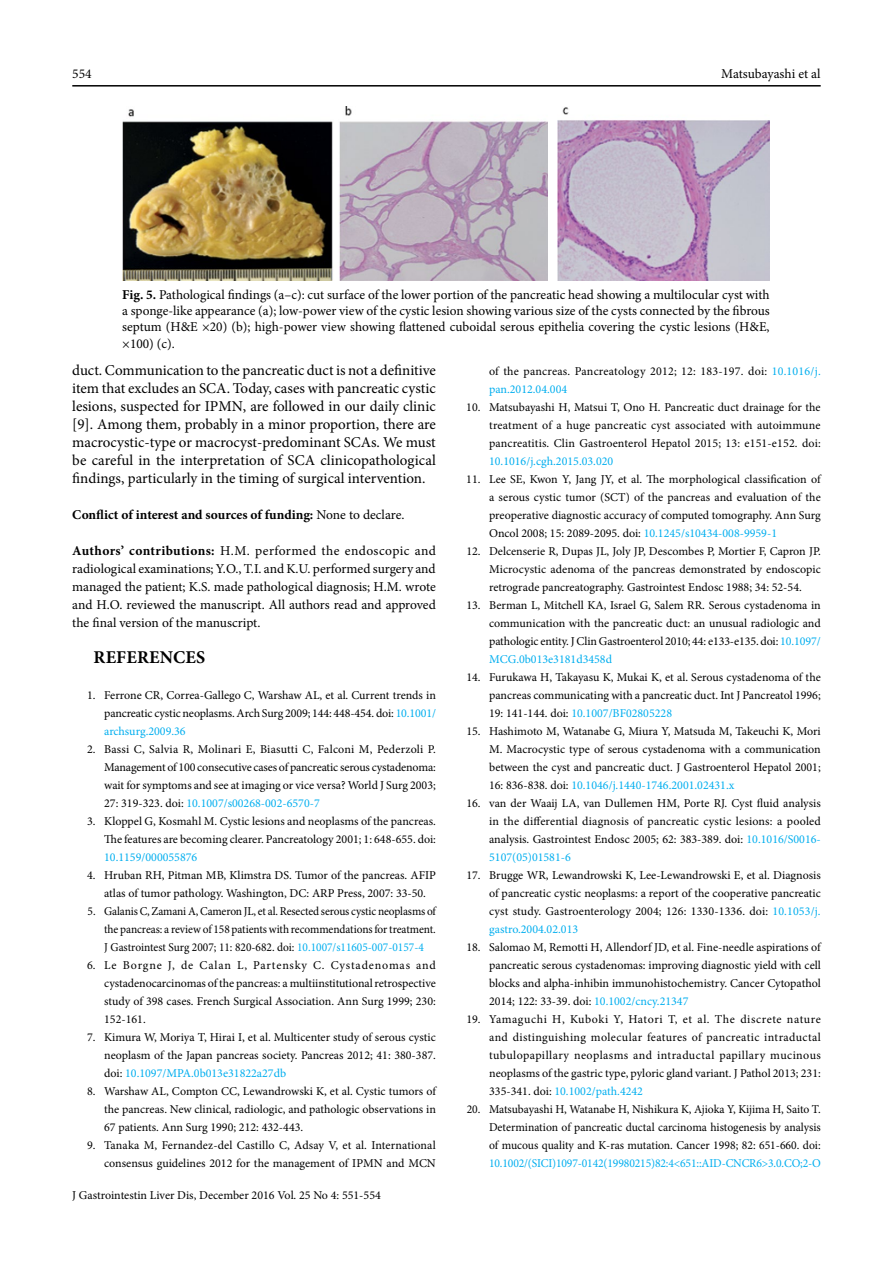
<style>
.page{position:relative;width:893px;height:1263px;background:#fff}
.page>*{position:absolute;margin:0;border:0;box-sizing:border-box;transform-origin:0 0}
.t1{font:700 18px "Minion Pro";letter-spacing:.01em;color:#000}
.t2{font:15px/18px "Minion Pro";color:#000;text-align:justify}
.t3{font:13.5px/18px "Minion Pro";letter-spacing:-.005em;color:#000;text-align:justify}
.t4{font:700 13.5px "Minion Pro";color:#000}
.t5{font:12px/18px "Minion Pro";color:#000;text-align:justify}
.t6{font:12px/18px "Minion Pro";color:#000;text-align:justify;scale:.95 1}
.t7{font:12px "Minion Pro";letter-spacing:-.01em;color:#00aeef}
.s1{font-weight:700}
.s2{font-weight:400}
.s3{color:#00aeef}
</style>
<div class="page">
<hr style="left:72px;top:85px;width:749px;height:2px;background:#000">
<img style="left:122px;top:106px;width:425px;height:175px">
<img style="left:557px;top:107px;width:213px;height:174px">
<p class="t3" style="left:72px;top:65px;width:21px">554</p>
<p class="t3" style="left:721px;top:65px;width:101px">Matsubayashi et al</p>
<p class="t3" style="left:122px;top:287px;width:649px;line-height:16.2px"><span class="s1">Fig. 5.</span> Pathological findings (a–c): cut surface of the lower portion of the pancreatic head showing a multilocular cyst with a sponge-like appearance (a); low-power view of the cystic lesion showing various size of the cysts connected by the fibrous septum (H&amp;E ×20) (b); high-power view showing flattened cuboidal serous epithelia covering the cystic lesions (H&amp;E, ×100) (c).</p>
<p class="t2" style="left:72px;top:361px;width:365px">duct. Communication to the pancreatic duct is not a definitive item that excludes an SCA. Today, cases with pancreatic cystic lesions, suspected for IPMN, are followed in our daily clinic [9]. Among them, probably in a minor proportion, there are macrocystic-type or macrocyst-predominant SCAs. We must be careful in the interpretation of SCA clinicopathological findings, particularly in the timing of surgical intervention.</p>
<p class="t4" style="left:72px;top:505px;width:334px">Conflict of interest and sources of funding: <span class="s2">None to declare.</span></p>
<p class="t3" style="left:72px;top:542px;width:365px"><span class="s1">Authors’ contributions:</span> H.M. performed the endoscopic and radiological examinations; Y.O., T.I. and K.U. performed surgery and managed the patient; K.S. made pathological diagnosis; H.M. wrote and H.O. reviewed the manuscript. All authors read and approved the final version of the manuscript.</p>
<h1 class="t1" style="left:94px;top:645px;width:113px">REFERENCES</h1>
<p class="t5" style="left:104px;top:686px;width:333px;text-indent:-17px">1. Ferrone CR, Correa-Gallego C, Warshaw AL, et al. Current trends in pancreatic cystic neoplasms. Arch Surg 2009; 144: 448-454. doi: <span class="s3">10.1001/ archsurg.2009.36</span></p>
<p class="t5" style="left:104px;top:740px;width:333px;text-indent:-17px">2. Bassi C, Salvia R, Molinari E, Biasutti C, Falconi M, Pederzoli P.<br>Management of 100 consecutive cases of pancreatic serous cystadenoma: wait for symptoms and see at imaging or vice versa? World J Surg 2003; 27: 319-323. doi: <span class="s3">10.1007/s00268-002-6570-7</span></p>
<p class="t5" style="left:87px;top:812px;width:350px;text-align:right">3. Kloppel G, Kosmahl M. Cystic lesions and neoplasms of the pancreas.<br>The features are becoming clearer. Pancreatology 2001; 1: 648-655. doi:</p>
<p class="t7" style="left:104px;top:849px;width:95px">10.1159/000055876</p>
<p class="t5" style="left:87px;top:866px;width:350px;text-align:center">4. Hruban RH, Pitman MB, Klimstra DS. Tumor of the pancreas. AFIP atlas of tumor pathology. Washington, DC: ARP Press, 2007: 33-50.</p>
<p class="t6" style="left:104px;top:902px;width:351px;text-indent:-17px">5. Galanis C, Zamani A, Cameron JL, et al. Resected serous cystic neoplasms of the pancreas: a review of 158 patients with recommendations for treatment.<br>J Gastrointest Surg 2007; 11: 820-682. doi: <span class="s3">10.1007/s11605-007-0157-4</span></p>
<p class="t5" style="left:104px;top:956px;width:333px;text-indent:-17px">6. Le Borgne J, de Calan L, Partensky C. Cystadenomas and cystadenocarcinomas of the pancreas: a multiinstitutional retrospective study of 398 cases. French Surgical Association. Ann Surg 1999; 230:<br>152-161.</p>
<p class="t5" style="left:104px;top:1028px;width:333px;text-indent:-17px">7. Kimura W, Moriya T, Hirai I, et al. Multicenter study of serous cystic neoplasm of the Japan pancreas society. Pancreas 2012; 41: 380-387. doi: <span class="s3">10.1097/MPA.0b013e31822a27db</span></p>
<p class="t5" style="left:104px;top:1082px;width:333px;text-indent:-17px">8. Warshaw AL, Compton CC, Lewandrowski K, et al. Cystic tumors of the pancreas. New clinical, radiologic, and pathologic observations in 67 patients. Ann Surg 1990; 212: 432-443.</p>
<p class="t5" style="left:87px;top:1136px;width:350px;text-align:right">9. Tanaka M, Fernandez-del Castillo C, Adsay V, et al. International consensus guidelines 2012 for the management of IPMN and MCN</p>
<p class="t5" style="left:72px;top:1187px;width:310px">J Gastrointestin Liver Dis, December 2016 Vol. 25 No 4: 551-554</p>
<p class="t5" style="left:489px;top:362px;width:333px">of the pancreas. Pancreatology 2012; 12: 183-197. doi: <span class="s3">10.1016/j. pan.2012.04.004</span></p>
<p class="t5" style="left:489px;top:398px;width:333px;text-indent:-23px">10. Matsubayashi H, Matsui T, Ono H. Pancreatic duct drainage for the treatment of a huge pancreatic cyst associated with autoimmune pancreatitis. Clin Gastroenterol Hepatol 2015; 13: e151-e152. doi:</p>
<p class="t7" style="left:489px;top:453px;width:126px">10.1016/j.cgh.2015.03.020</p>
<p class="t5" style="left:489px;top:470px;width:333px;text-indent:-23px">11. Lee SE, Kwon Y, Jang JY, et al. The morphological classification of a serous cystic tumor (SCT) of the pancreas and evaluation of the preoperative diagnostic accuracy of computed tomography. Ann Surg Oncol 2008; 15: 2089-2095. doi: <span class="s3">10.1245/s10434-008-9959-1</span></p>
<p class="t5" style="left:489px;top:542px;width:333px;text-indent:-23px">12. Delcenserie R, Dupas JL, Joly JP, Descombes P, Mortier F, Capron JP.<br>Microcystic adenoma of the pancreas demonstrated by endoscopic retrograde pancreatography. Gastrointest Endosc 1988; 34: 52-54.</p>
<p class="t5" style="left:489px;top:596px;width:333px;text-indent:-23px">13. Berman L, Mitchell KA, Israel G, Salem RR. Serous cystadenoma in communication with the pancreatic duct: an unusual radiologic and pathologic entity. J Clin Gastroenterol 2010; 44: e133-e135. doi: <span class="s3">10.1097/ MCG.0b013e3181d3458d</span></p>
<p class="t5" style="left:489px;top:668px;width:333px;text-indent:-23px">14. Furukawa H, Takayasu K, Mukai K, et al. Serous cystadenoma of the pancreas communicating with a pancreatic duct. Int J Pancreatol 1996; 19: 141-144. doi: <span class="s3">10.1007/BF02805228</span></p>
<p class="t5" style="left:489px;top:722px;width:333px;text-indent:-23px">15. Hashimoto M, Watanabe G, Miura Y, Matsuda M, Takeuchi K, Mori M. Macrocystic type of serous cystadenoma with a communication between the cyst and pancreatic duct. J Gastroenterol Hepatol 2001; 16: 836-838. doi: <span class="s3">10.1046/j.1440-1746.2001.02431.x</span></p>
<p class="t5" style="left:489px;top:794px;width:333px;text-indent:-23px">16. van der Waaij LA, van Dullemen HM, Porte RJ. Cyst fluid analysis in the differential diagnosis of pancreatic cystic lesions: a pooled analysis. Gastrointest Endosc 2005; 62: 383-389. doi: <span class="s3">10.1016/S0016- 5107(05)01581-6</span></p>
<p class="t5" style="left:489px;top:866px;width:333px;text-indent:-23px">17. Brugge WR, Lewandrowski K, Lee-Lewandrowski E, et al. Diagnosis of pancreatic cystic neoplasms: a report of the cooperative pancreatic cyst study. Gastroenterology 2004; 126: 1330-1336. doi: <span class="s3">10.1053/j. gastro.2004.02.013</span></p>
<p class="t5" style="left:489px;top:938px;width:333px;text-indent:-23px">18. Salomao M, Remotti H, Allendorf JD, et al. Fine-needle aspirations of pancreatic serous cystadenomas: improving diagnostic yield with cell blocks and alpha-inhibin immunohistochemistry. Cancer Cytopathol 2014; 122: 33-39. doi: <span class="s3">10.1002/cncy.21347</span></p>
<p class="t5" style="left:489px;top:1010px;width:333px;text-indent:-23px">19. Yamaguchi H, Kuboki Y, Hatori T, et al. The discrete nature and distinguishing molecular features of pancreatic intraductal tubulopapillary neoplasms and intraductal papillary mucinous neoplasms of the gastric type, pyloric gland variant. J Pathol 2013; 231:<br>335-341. doi: <span class="s3">10.1002/path.4242</span></p>
<p class="t5" style="left:489px;top:1100px;width:333px;text-indent:-22px">20. Matsubayashi H, Watanabe H, Nishikura K, Ajioka Y, Kijima H, Saito T.<br>Determination of pancreatic ductal carcinoma histogenesis by analysis of mucous quality and K-ras mutation. Cancer 1998; 82: 651-660. doi:</p>
<p class="t7" style="left:489px;top:1155px;width:333px">10.1002/(SICI)1097-0142(19980215)82:4&lt;651::AID-CNCR6&gt;3.0.CO;2-O</p>
</div>
